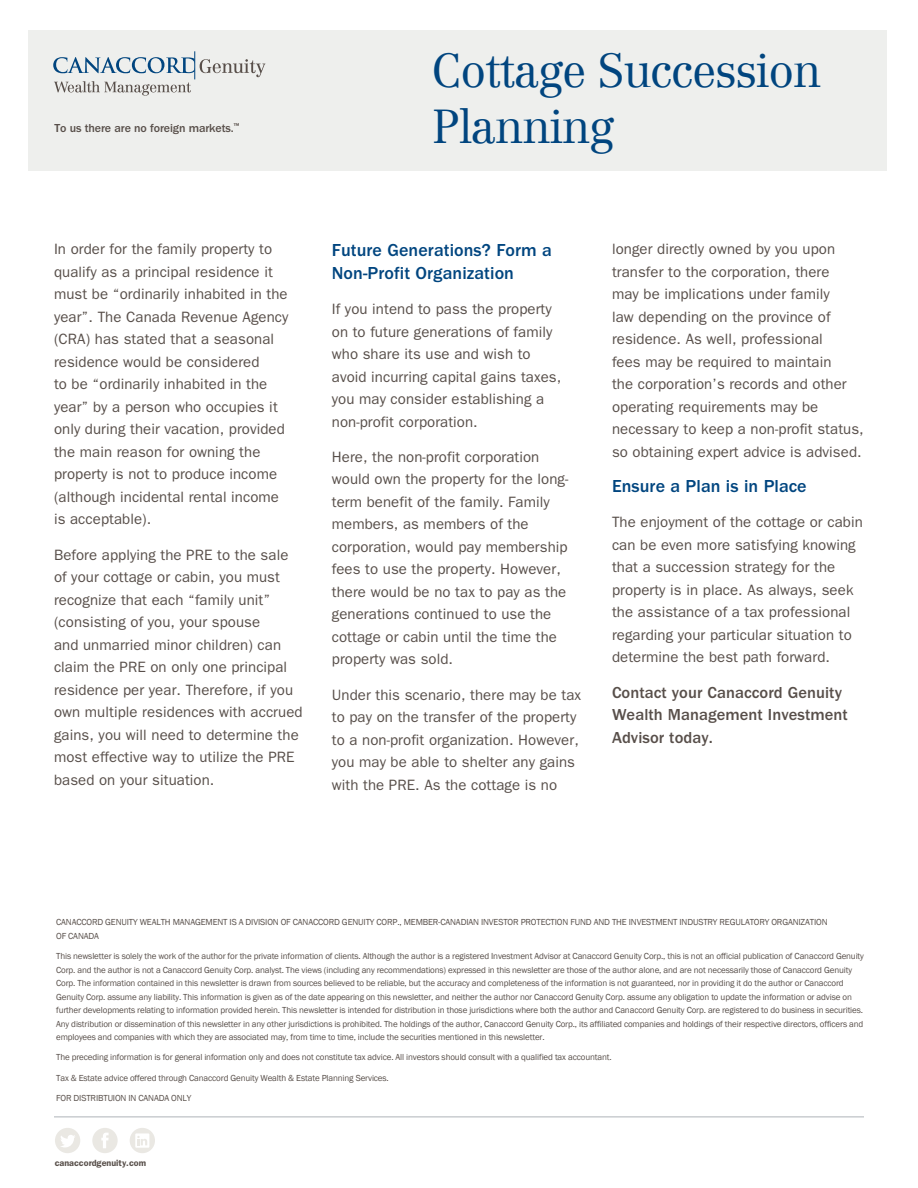
<style>
.page{position:relative;width:918px;height:1188px;background:#fff}
.page>*{position:absolute;margin:0;border:0;box-sizing:border-box;transform-origin:0 0}
.t1{font:300 46.5px/55.8px "Centennial";letter-spacing:-.025em;color:#01457f}
.t2{font:500 18px/22.5px "ITC Franklin Gothic Std";letter-spacing:.005em;color:#01457f}
.t3{font:500 16.5px/22.5px "ITC Franklin Gothic Std";letter-spacing:.005em;color:#584f4a}
.t4{font:15px/22.5px "ITC Franklin Gothic Std";letter-spacing:.005em;color:#584f4a}
.t5{font:500 12px "ITC Franklin Gothic Std";letter-spacing:-.01em;color:#584f4a}
.t6{font:9px/13.5px "Franklin Gothic";letter-spacing:-.015em;color:#584f4a}
.t7{font:600 9px "ITC Franklin Gothic Std";color:#584f4a}
</style>
<div class="page">
<svg style="left:92px;top:1128px;width:26px;height:25px"></svg>
<svg style="left:130px;top:1128px;width:25px;height:25px"></svg>
<svg style="left:55px;top:1128px;width:25px;height:25px"></svg>
<hr style="left:54px;top:1117px;width:810px;height:1px;background:#aeb3b8">
<div style="left:29px;top:30px;width:858px;height:141px;background:#eeefed"></div>
<svg style="left:53px;top:51px;width:212px;height:45px"></svg>
<p class="t5" style="left:55px;top:121px;width:186px">To us there are no foreign markets.<sup>™</sup></p>
<p class="t1" style="left:432px;top:43px;width:391px">Cottage Succession<br>Planning</p>
<p class="t4" style="left:54px;top:238px;width:236px">In order for the family property to qualify as a principal residence it must be “ordinarily inhabited in the year”. The Canada Revenue Agency (CRA) has stated that a seasonal residence would be considered<br>to be “ordinarily inhabited in the year” by a person who occupies it only during their vacation, provided the main reason for owning the property is not to produce income (although incidental rental income is acceptable).</p>
<p class="t4" style="left:54px;top:543px;width:250px">Before applying the PRE to the sale of your cottage or cabin, you must recognize that each “family unit” (consisting of you, your spouse<br>and unmarried minor children) can claim the PRE on only one principal residence per year. Therefore, if you own multiple residences with accrued gains, you will need to determine the most effective way to utilize the PRE based on your situation.</p>
<p class="t2" style="left:332px;top:239px;width:222px">Future Generations? Form a<br>Non-Profit Organization</p>
<p class="t4" style="left:332px;top:298px;width:231px">If you intend to pass the property on to future generations of family who share its use and wish to avoid incurring capital gains taxes, you may consider establishing a non-profit corporation.</p>
<p class="t4" style="left:332px;top:446px;width:238px">Here, the non-profit corporation would own the property for the long&shy;term benefit of the family. Family members, as members of the corporation, would pay membership fees to use the property. However, there would be no tax to pay as the generations continued to use the cottage or cabin until the time the property was sold.</p>
<p class="t4" style="left:332px;top:683px;width:251px">Under this scenario, there may be tax to pay on the transfer of the property to a non-profit organization. However, you may be able to shelter any gains with the PRE. As the cottage is no</p>
<p class="t4" style="left:612px;top:238px;width:253px">longer directly owned by you upon transfer to the corporation, there<br>may be implications under family<br>law depending on the province of residence. As well, professional<br>fees may be required to maintain<br>the corporation’s records and other operating requirements may be necessary to keep a non-profit status, so obtaining expert advice is advised.</p>
<p class="t2" style="left:612px;top:475px;width:196px">Ensure a Plan is in Place</p>
<p class="t4" style="left:612px;top:511px;width:252px">The enjoyment of the cottage or cabin can be even more satisfying knowing that a succession strategy for the property is in place. As always, seek the assistance of a tax professional regarding your particular situation to determine the best path forward.</p>
<p class="t3" style="left:612px;top:681px;width:237px">Contact your Canaccord Genuity<br>Wealth Management Investment<br>Advisor today.</p>
<p class="t6" style="left:56px;top:916px;width:773px">CANACCORD GENUITY WEALTH MANAGEMENT IS A DIVISION OF CANACCORD GENUITY CORP., MEMBER-CANADIAN INVESTOR PROTECTION FUND AND THE INVESTMENT INDUSTRY REGULATORY ORGANIZATION<br>OF CANADA</p>
<p class="t6" style="left:56px;top:950px;width:809px">This newsletter is solely the work of the author for the private information of clients. Although the author is a registered Investment Advisor at Canaccord Genuity Corp., this is not an official publication of Canaccord Genuity Corp. and the author is not a Canaccord Genuity Corp. analyst. The views (including any recommendations) expressed in this newsletter are those of the author alone, and are not necessarily those of Canaccord Genuity Corp. The information contained in this newsletter is drawn from sources believed to be reliable, but the accuracy and completeness of the information is not guaranteed, nor in providing it do the author or Canaccord Genuity Corp. assume any liability. This information is given as of the date appearing on this newsletter, and neither the author nor Canaccord Genuity Corp. assume any obligation to update the information or advise on further developments relating to information provided herein. This newsletter is intended for distribution in those jurisdictions where both the author and Canaccord Genuity Corp. are registered to do business in securities.<br>Any distribution or dissemination of this newsletter in any other jurisdictions is prohibited. The holdings of the author, Canaccord Genuity Corp., its affiliated companies and holdings of their respective directors, officers and employees and companies with which they are associated may, from time to time, include the securities mentioned in this newsletter.</p>
<p class="t6" style="left:56px;top:1051px;width:557px">The preceding information is for general information only and does not constitute tax advice. All investors should consult with a qualified tax accountant.</p>
<p class="t6" style="left:56px;top:1071px;width:334px">Tax &amp; Estate advice offered through Canaccord Genuity Wealth &amp; Estate Planning Services.</p>
<p class="t6" style="left:56px;top:1091px;width:137px">FOR DISTRIBTUION IN CANADA ONLY</p>
<p class="t7" style="left:55px;top:1157px;width:93px">canaccordgenuity.com</p>
</div>
